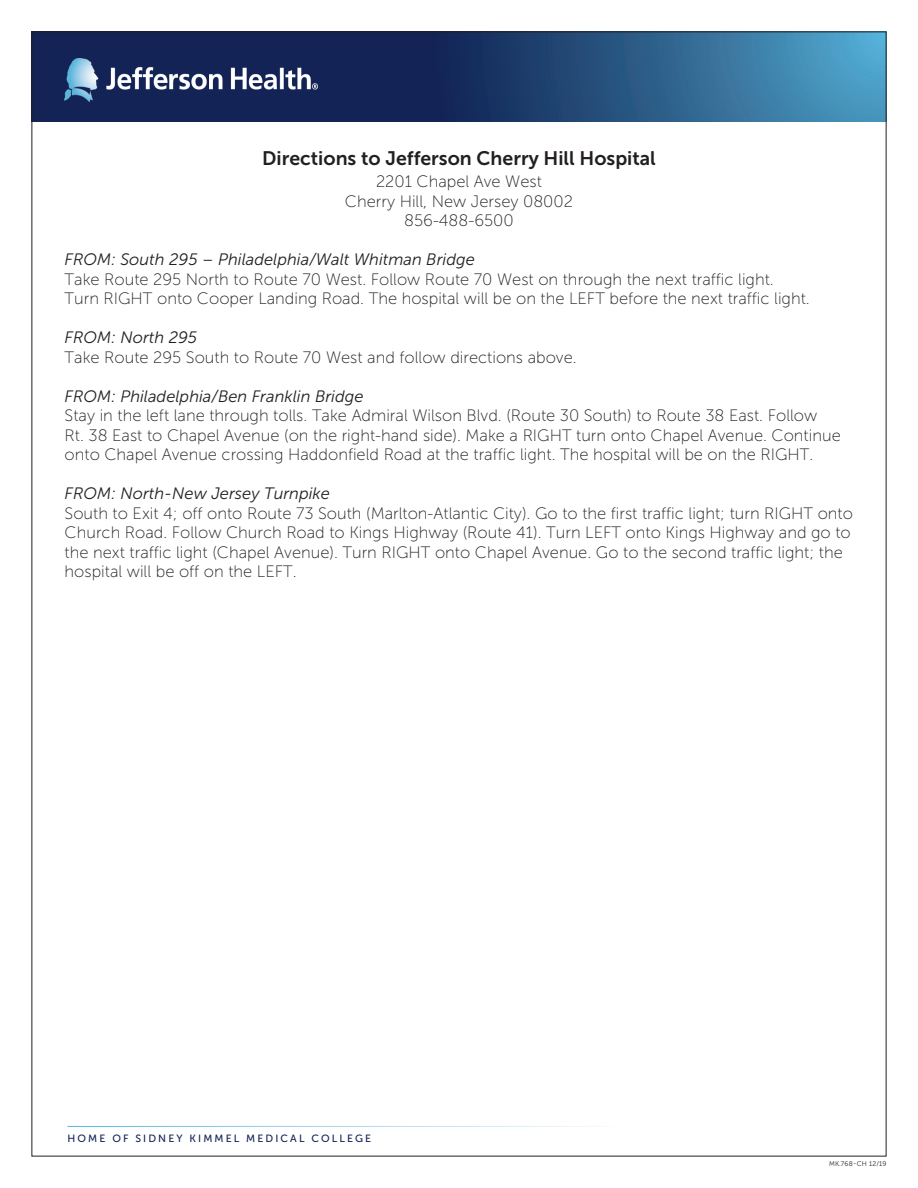
<style>
.page{position:relative;width:918px;height:1188px;background:#fff}
.page>*{position:absolute;margin:0;border:0;box-sizing:border-box;transform-origin:0 0}
.t1{font:19.5px "Museo Sans 700";color:#231f20}
.t2{font:16.5px/19.5px "Museo Sans 100";color:#231f20}
.t3{font:italic 16.5px "Museo Sans 300";color:#231f20}
.t4{font:10.5px "Museo Sans 500";letter-spacing:.2em;color:#132256}
.t5{font:6.75px "Museo Sans 300";letter-spacing:.025em;color:#231f20}
</style>
<div class="page">
<svg style="left:34px;top:34px;width:850px;height:88px"></svg>
<img style="left:64px;top:58px;width:254px;height:44px">
<p class="t1" style="left:262px;top:147px;width:395px">Directions to Jefferson Cherry Hill Hospital</p>
<p class="t2" style="left:376px;top:172px;width:167px">2201 Chapel Ave West</p>
<p class="t2" style="left:345px;top:191px;width:230px">Cherry Hill, New Jersey 08002</p>
<p class="t2" style="left:404px;top:211px;width:111px">856-488-6500</p>
<p class="t3" style="left:65px;top:251px;width:412px">FROM: South 295 – Philadelphia/Walt Whitman Bridge</p>
<p class="t2" style="left:65px;top:269px;width:711px">Take Route 295 North to Route 70 West. Follow Route 70 West on through the next traffic light.</p>
<p class="t2" style="left:65px;top:289px;width:747px">Turn RIGHT onto Cooper Landing Road. The hospital will be on the LEFT before the next traffic light.</p>
<p class="t3" style="left:65px;top:329px;width:134px">FROM: North 295</p>
<p class="t2" style="left:65px;top:347px;width:514px">Take Route 295 South to Route 70 West and follow directions above.</p>
<p class="t3" style="left:65px;top:387px;width:300px">FROM: Philadelphia/Ben Franklin Bridge</p>
<p class="t2" style="left:65px;top:406px;width:778px">Stay in the left lane through tolls. Take Admiral Wilson Blvd. (Route 30 South) to Route 38 East. Follow<br>Rt. 38 East to Chapel Avenue (on the right-hand side). Make a RIGHT turn onto Chapel Avenue. Continue onto Chapel Avenue crossing Haddonfield Road at the traffic light. The hospital will be on the RIGHT.</p>
<p class="t3" style="left:65px;top:485px;width:267px">FROM: North-New Jersey Turnpike</p>
<p class="t2" style="left:65px;top:503px;width:790px">South to Exit 4; off onto Route 73 South (Marlton-Atlantic City). Go to the first traffic light; turn RIGHT onto Church Road. Follow Church Road to Kings Highway (Route 41). Turn LEFT onto Kings Highway and go to the next traffic light (Chapel Avenue). Turn RIGHT onto Chapel Avenue. Go to the second traffic light; the hospital will be off on the LEFT.</p>
<p class="t4" style="left:68px;top:1132px;width:305px">HOME OF SIDNEY KIMMEL MEDICAL COLLEGE</p>
<p class="t5" style="left:829px;top:1160px;width:59px">MK.768-CH 12/19</p>
</div>
